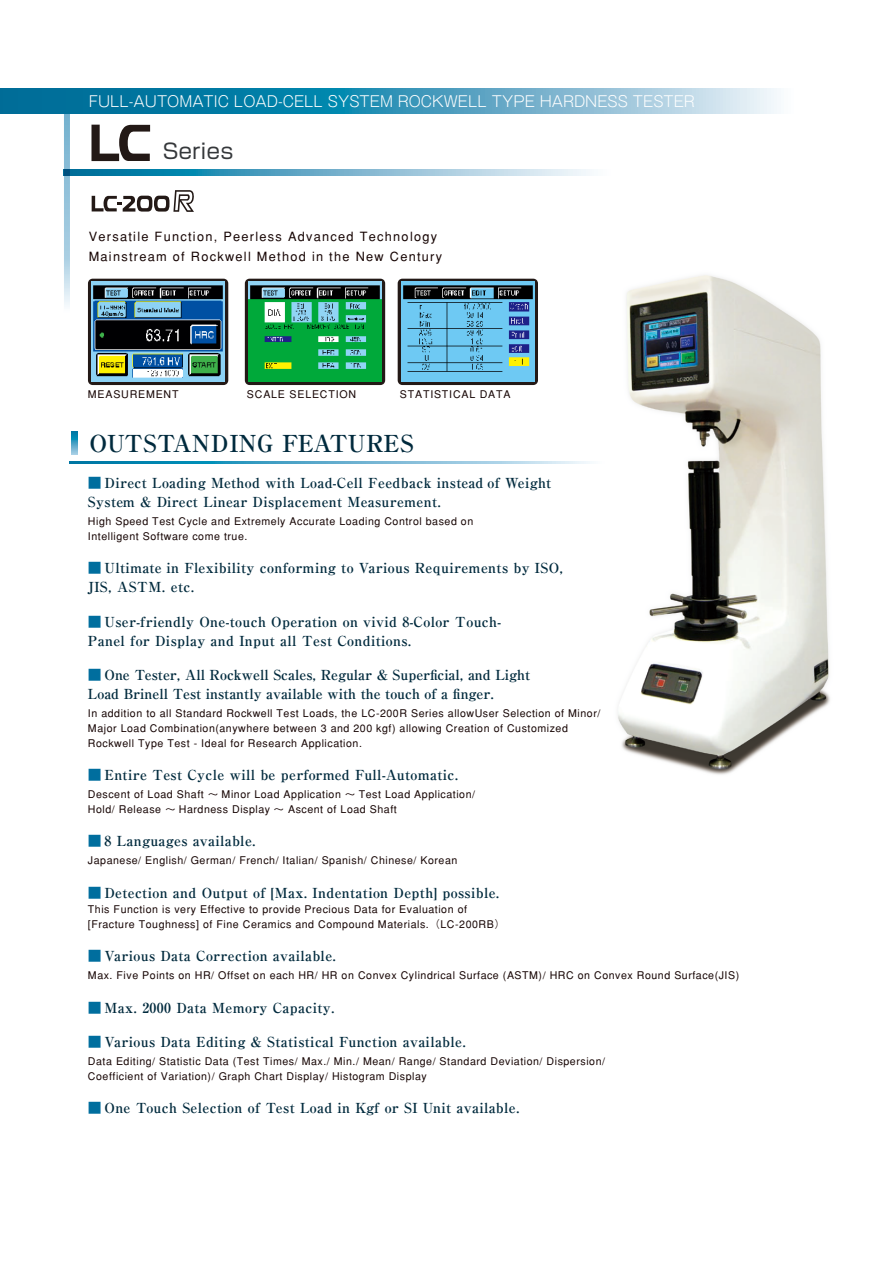
<style>
.page{position:relative;width:893px;height:1263px;background:#fff}
.page>*{position:absolute;margin:0;border:0;box-sizing:border-box;transform-origin:0 0}
.t1{font:700 23.4px "Ryumin Pr 5";letter-spacing:.005em;color:#002a3d}
.t2{font:20.85px "Shin Go Pr 5";letter-spacing:.025em;color:#35383b}
.t3{font:300 14.85px "Gothic MB101 Pr 5";color:#fff}
.t4{font:700 13.8px/19.2px "Ryumin Pr 5";letter-spacing:.025em;color:#002a3d}
.t5{font:700 13.8px/19.2px "Ryumin Pr 5";color:#002a3d}
.t6{font:500 12.75px/20.4px "Gothic BBB";letter-spacing:.1em;color:#160403}
.t7{font:500 10.65px/14.9px "Gothic BBB";letter-spacing:.05em;color:#160403}
.t8{font:500 10.65px "Gothic BBB";letter-spacing:.075em;color:#160403}
.s1{color:#006e9e}
</style>
<div class="page">
<img style="left:526px;top:275px;width:304px;height:500px">
<svg style="left:70px;top:169px;width:520px;height:6px;background:#6bafca"></svg>
<svg style="left:64px;top:114px;width:6px;height:192px"></svg>
<svg style="left:70px;top:461px;width:534px;height:2px"></svg>
<svg style="left:2px;top:89px;width:775px;height:25px;background:#489cbc"></svg>
<svg style="left:71px;top:431px;width:6px;height:24px"></svg>
<svg style="left:92px;top:190px;width:102px;height:22px"></svg>
<svg style="left:91px;top:124px;width:60px;height:38px"></svg>
<svg style="left:398px;top:279px;width:140px;height:106px;background:#303539"></svg>
<img style="left:401px;top:282px;width:133px;height:100px">
<svg style="left:88px;top:279px;width:140px;height:106px;background:#35373a"></svg>
<img style="left:92px;top:282px;width:133px;height:100px">
<svg style="left:245px;top:279px;width:140px;height:106px"></svg>
<img style="left:248px;top:282px;width:134px;height:100px">
<hr style="left:0;top:89px;width:2px;height:25px;background:#006c97">
<h3 class="t3" style="left:89px;top:89px;width:607px">FULL-AUTOMATIC LOAD-CELL SYSTEM ROCKWELL TYPE HARDNESS TESTER</h3>
<h2 class="t2" style="left:163px;top:134px;width:72px">Series</h2>
<p class="t6" style="left:89px;top:226px;width:355px">Versatile Function, Peerless Advanced Technology<br>Mainstream of Rockwell Method in the New Century</p>
<p class="t8" style="left:88px;top:388px;width:92px">MEASUREMENT</p>
<p class="t8" style="left:247px;top:388px;width:111px">SCALE SELECTION</p>
<p class="t8" style="left:400px;top:388px;width:112px">STATISTICAL DATA</p>
<h1 class="t1" style="left:89px;top:424px;width:326px">OUTSTANDING FEATURES</h1>
<p class="t4" style="left:88px;top:472px;width:465px"><span class="s1">■</span> Direct Loading Method with Load-Cell Feedback instead of Weight<br>System &amp; Direct Linear Displacement Measurement.</p>
<p class="t7" style="left:88px;top:514px;width:387px">High Speed Test Cycle and Extremely Accurate Loading Control based on<br>Intelligent Software come true.</p>
<p class="t4" style="left:88px;top:557px;width:477px"><span class="s1">■</span> Ultimate in Flexibility conforming to Various Requirements by ISO,<br>JIS, ASTM. etc.</p>
<p class="t4" style="left:88px;top:611px;width:415px"><span class="s1">■</span> User-friendly One-touch Operation on vivid 8-Color Touch-<br>Panel for Display and Input all Test Conditions.</p>
<p class="t5" style="left:88px;top:665px;width:444px"><span class="s1">■</span> One Tester, All Rockwell Scales, Regular &amp; Superficial, and Light<br>Load Brinell Test instantly available with the touch of a finger.</p>
<p class="t7" style="left:88px;top:706px;width:514px">In addition to all Standard Rockwell Test Loads, the LC-200R Series allowUser Selection of Minor/<br>Major Load Combination(anywhere between 3 and 200 kgf) allowing Creation of Customized<br>Rockwell Type Test - Ideal for Research Application.</p>
<p class="t4" style="left:88px;top:764px;width:372px"><span class="s1">■</span> Entire Test Cycle will be performed Full-Automatic.</p>
<p class="t7" style="left:88px;top:787px;width:389px">Descent of Load Shaft ～ Minor Load Application ～ Test Load Application/<br>Hold/ Release ～ Hardness Display ～ Ascent of Load Shaft</p>
<p class="t4" style="left:88px;top:831px;width:169px"><span class="s1">■</span> 8 Languages available.</p>
<p class="t7" style="left:88px;top:853px;width:371px">Japanese/ English/ German/ French/ Italian/ Spanish/ Chinese/ Korean</p>
<p class="t4" style="left:88px;top:882px;width:413px"><span class="s1">■</span> Detection and Output of [Max. Indentation Depth] possible.</p>
<p class="t7" style="left:88px;top:902px;width:419px">This Function is very Effective to provide Precious Data for Evaluation of [Fracture Toughness] of Fine Ceramics and Compound Materials.（LC-200RB）</p>
<p class="t4" style="left:88px;top:946px;width:250px"><span class="s1">■</span> Various Data Correction available.</p>
<p class="t7" style="left:88px;top:968px;width:653px">Max. Five Points on HR/ Offset on each HR/ HR on Convex Cylindrical Surface (ASTM)/ HRC on Convex Round Surface(JIS)</p>
<p class="t4" style="left:88px;top:997px;width:248px"><span class="s1">■</span> Max. 2000 Data Memory Capacity.</p>
<p class="t4" style="left:88px;top:1031px;width:380px"><span class="s1">■</span> Various Data Editing &amp; Statistical Function available.</p>
<p class="t7" style="left:88px;top:1054px;width:519px">Data Editing/ Statistic Data (Test Times/ Max./ Min./ Mean/ Range/ Standard Deviation/ Dispersion/<br>Coefficient of Variation)/ Graph Chart Display/ Histogram Display</p>
<p class="t4" style="left:88px;top:1098px;width:433px"><span class="s1">■</span> One Touch Selection of Test Load in Kgf or SI Unit available.</p>
</div>
